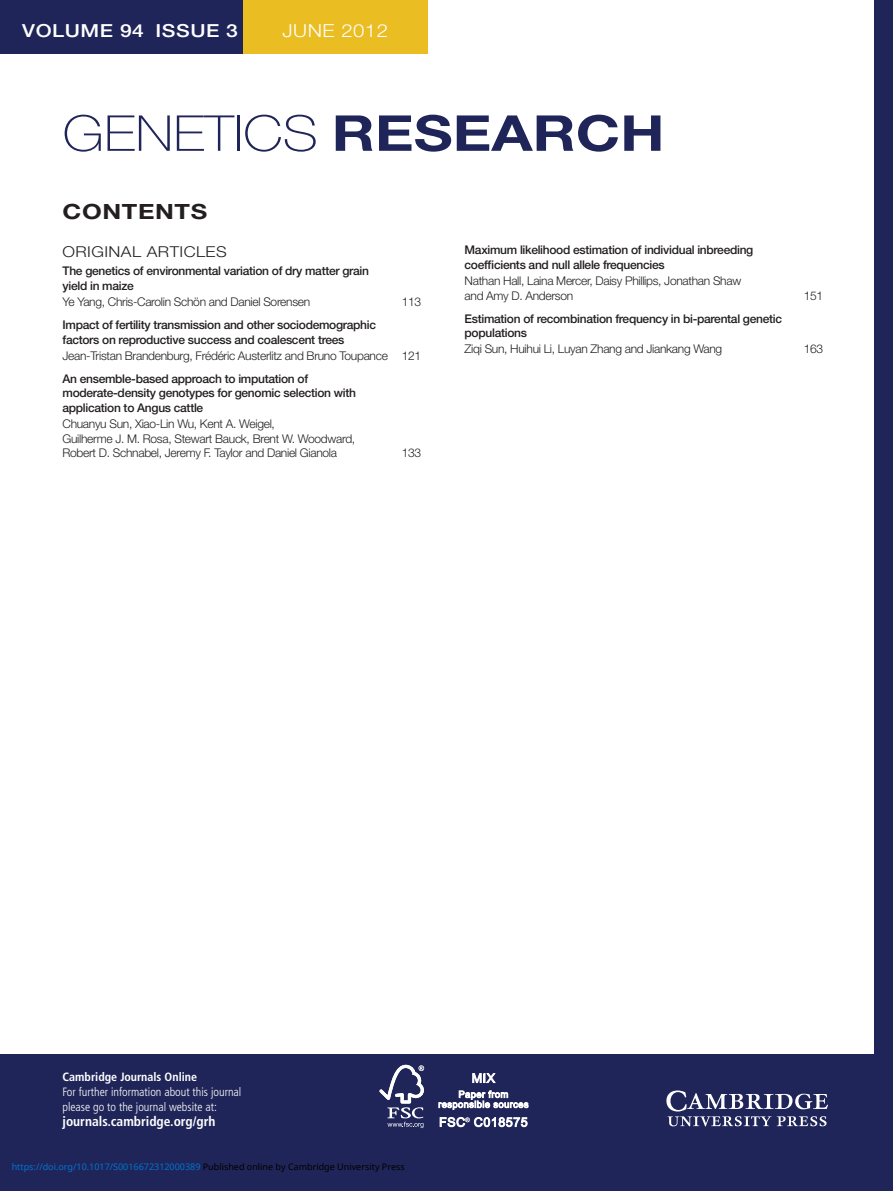
<style>
.page{position:relative;width:893px;height:1191px;background:#fff}
.page>*{position:absolute;margin:0;border:0;box-sizing:border-box;transform-origin:0 0}
.t1{font:100 49.5px "Helvetica Neue";color:#202559;scale:1.13 1}
.t2{font:700 21px "Helvetica Neue";letter-spacing:.025em;color:#231f20;scale:1.21 1}
.t3{font:500 18px "Helvetica Neue";letter-spacing:.025em;color:#fff;scale:1.17 1}
.t4{font:300 18px "Helvetica Neue";letter-spacing:.025em;color:#fff;scale:1.13 1}
.t5{font:300 15px "Helvetica Neue";letter-spacing:.025em;color:#231f20;scale:1.13 1}
.t6{font:700 condensed 13.5px "Frutiger";color:#fff}
.t7{font:500 12px/14.4px "Helvetica Neue";letter-spacing:-.025em;color:#231f20}
.t8{font:300 12px/14.4px "Helvetica Neue";letter-spacing:-.025em;color:#231f20}
.t9{font:300 condensed 12px/15px "Frutiger";color:#fff}
.t10{font:700 condensed 12px "Frutiger";color:#fff}
.t11{font:9px "Noto Sans";color:#0172cf}
.s1{font-weight:700}
.s2{color:#000}
</style>
<div class="page">
<div style="left:874px;top:0;width:18px;height:1191px;background:#202559"></div>
<div style="left:0;top:1054px;width:892px;height:137px;background:#202559"></div>
<svg style="left:666px;top:1091px;width:162px;height:35px"></svg>
<div style="left:0;top:0;width:327px;height:54px;background:#202559"></div>
<div style="left:243px;top:0;width:184px;height:54px;background:#eabd23"></div>
<svg style="left:379px;top:1065px;width:45px;height:63px"></svg>
<svg style="left:472px;top:1073px;width:23px;height:10px"></svg>
<svg style="left:438px;top:1090px;width:90px;height:20px"></svg>
<svg style="left:439px;top:1117px;width:88px;height:10px"></svg>
<h3 class="t3" style="left:22px;top:24px;width:186px">VOLUME 94 ISSUE 3</h3>
<h3 class="t4" style="left:282px;top:24px;width:95px">JUNE 2012</h3>
<h1 class="t1" style="left:63px;top:115px;width:534px">GENETICS <span class="s1">RESEARCH</span></h1>
<h2 class="t2" style="left:63px;top:204px;width:121px">CONTENTS</h2>
<p class="t5" style="left:63px;top:246px;width:147px">ORIGINAL ARTICLES</p>
<p class="t7" style="left:63px;top:265px;width:308px">The genetics of environmental variation of dry matter grain yield in maize</p>
<p class="t8" style="left:63px;top:296px;width:249px">Ye Yang, Chris-Carolin Schön and Daniel Sorensen</p>
<p class="t8" style="left:402px;top:296px;width:21px">113</p>
<p class="t7" style="left:63px;top:319px;width:315px">Impact of fertility transmission and other sociodemographic factors on reproductive success and coalescent trees</p>
<p class="t8" style="left:63px;top:350px;width:360px">Jean-Tristan Brandenburg, Frédéric Austerlitz and Bruno Toupance 121</p>
<p class="t7" style="left:63px;top:373px;width:295px">An ensemble-based approach to imputation of moderate-density genotypes for genomic selection with application to Angus cattle</p>
<p class="t8" style="left:63px;top:418px;width:294px">Chuanyu Sun, Xiao-Lin Wu, Kent A. Weigel,<br>Guilherme J. M. Rosa, Stewart Bauck, Brent W. Woodward,<br>Robert D. Schnabel, Jeremy F. Taylor and Daniel Gianola</p>
<p class="t8" style="left:402px;top:447px;width:21px">133</p>
<p class="t7" style="left:464px;top:244px;width:290px">Maximum likelihood estimation of individual inbreeding coefficients and null allele frequencies</p>
<p class="t8" style="left:464px;top:275px;width:278px">Nathan Hall, Laina Mercer, Daisy Phillips, Jonathan Shaw and Amy D. Anderson</p>
<p class="t8" style="left:803px;top:289px;width:21px">151</p>
<p class="t7" style="left:464px;top:312px;width:319px">Estimation of recombination frequency in bi-parental genetic populations</p>
<p class="t8" style="left:464px;top:343px;width:259px">Ziqi Sun, Huihui Li, Luyan Zhang and Jiankang Wang</p>
<p class="t8" style="left:803px;top:343px;width:21px">163</p>
<p class="t10" style="left:63px;top:1072px;width:136px">Cambridge Journals Online</p>
<p class="t9" style="left:63px;top:1086px;width:180px">For further information about this journal please go to the journal website at:</p>
<p class="t6" style="left:63px;top:1116px;width:154px">journals.cambridge.org/grh</p>
<p class="t11" style="left:12px;top:1160px;width:394px">https://doi.org/10.1017/S0016672312000389 <span class="s2">Published online by Cambridge University Press</span></p>
</div>
